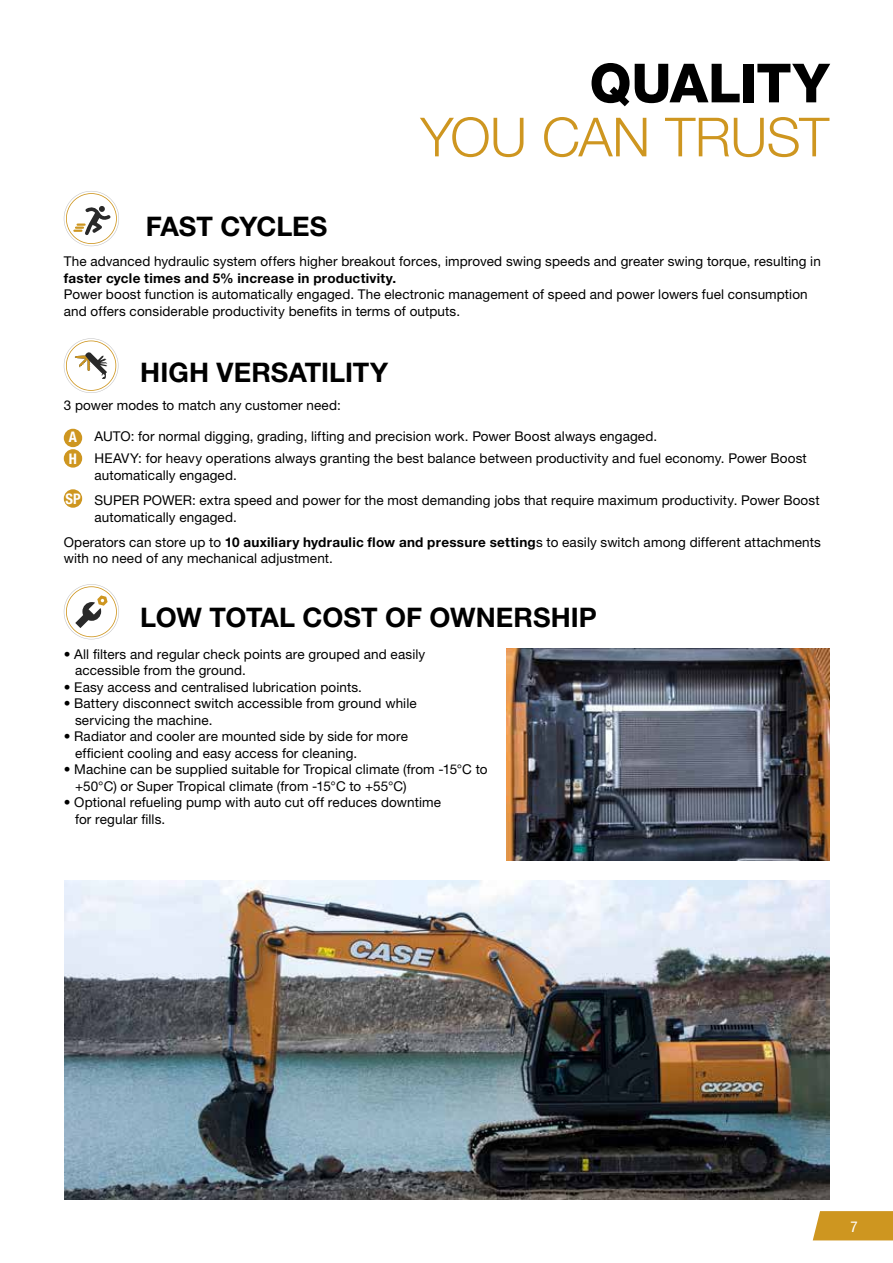
<style>
.page{position:relative;width:893px;height:1263px;background:#fff}
.page>*{position:absolute;margin:0;border:0;box-sizing:border-box;transform-origin:0 0}
.t1{font:300 54px "Helvetica Neue LT Pro";letter-spacing:-.01em;color:#ce9620}
.t2{font:800 54px "Helvetica Neue LT Pro";letter-spacing:-.01em;color:#000}
.t3{font:700 27px "Helvetica Neue LT Pro";color:#000}
.t4{font:condensed 15px "Helvetica Neue LT Std";color:#fff}
.t5{font:700 condensed 14.55px/21.5px "Helvetica Neue LT Std";color:#fff}
.t6{font:13.5px/16.5px "Helvetica Neue LT Pro";letter-spacing:.01em;color:#000}
.t7{font:700 13.5px "Helvetica Neue LT Pro";letter-spacing:.02em;color:#000}
.s1{font-weight:700}
</style>
<div class="page">
<svg style="left:813px;top:1211px;width:80px;height:29px;background:#d09a2a"></svg>
<svg style="left:64px;top:191px;width:55px;height:55px"></svg>
<svg style="left:64px;top:584px;width:55px;height:55px"></svg>
<div style="left:64px;top:429px;width:18px;height:18px;background:#ce9620;border-radius:50%"></div>
<div style="left:64px;top:449px;width:18px;height:19px;background:#ce9620;border-radius:50%"></div>
<div style="left:64px;top:489px;width:18px;height:19px;background:#ce9620;border-radius:50%"></div>
<svg style="left:64px;top:338px;width:54px;height:55px"></svg>
<img style="left:506px;top:649px;width:323px;height:212px">
<img style="left:65px;top:880px;width:764px;height:319px">
<h2 class="t3" style="left:146px;top:210px;width:183px">FAST CYCLES</h2>
<h1 class="t2" style="left:589px;top:51px;width:241px">QUALITY</h1>
<h1 class="t1" style="left:420px;top:104px;width:410px">YOU CAN TRUST</h1>
<p class="t6" style="left:64px;top:253px;width:759px">The advanced hydraulic system offers higher breakout forces, improved swing speeds and greater swing torque, resulting in</p>
<p class="t7" style="left:64px;top:270px;width:334px">faster cycle times and 5% increase in productivity.</p>
<p class="t6" style="left:64px;top:286px;width:745px">Power boost function is automatically engaged. The electronic management of speed and power lowers fuel consumption and offers considerable productivity benefits in terms of outputs.</p>
<h2 class="t3" style="left:140px;top:356px;width:249px">HIGH VERSATILITY</h2>
<p class="t6" style="left:64px;top:397px;width:278px">3 power modes to match any customer need:</p>
<p class="t5" style="left:69px;top:426px;width:10px">A<br>H</p>
<p class="t5" style="left:65px;top:488px;width:17px">SP</p>
<p class="t6" style="left:95px;top:424px;width:714px;line-height:22.5px">AUTO: for normal digging, grading, lifting and precision work. Power Boost always engaged.<br>HEAVY: for heavy operations always granting the best balance between productivity and fuel economy. Power Boost</p>
<p class="t6" style="left:95px;top:462px;width:727px;line-height:25.5px">automatically engaged.<br>SUPER POWER: extra speed and power for the most demanding jobs that require maximum productivity. Power Boost</p>
<p class="t6" style="left:95px;top:508px;width:144px">automatically engaged.</p>
<p class="t6" style="left:64px;top:534px;width:759px">Operators can store up to <span class="s1">10 auxiliary hydraulic flow and pressure setting</span>s to easily switch among different attachments with no need of any mechanical adjustment.</p>
<h2 class="t3" style="left:140px;top:600px;width:458px">LOW TOTAL COST OF OWNERSHIP</h2>
<p class="t6" style="left:75px;top:645px;width:352px;text-indent:-11px">• All filters and regular check points are grouped and easily accessible from the ground.</p>
<p class="t6" style="left:64px;top:678px;width:300px">• Easy access and centralised lubrication points.</p>
<p class="t6" style="left:75px;top:695px;width:343px;text-indent:-11px">• Battery disconnect switch accessible from ground while servicing the machine.</p>
<p class="t6" style="left:75px;top:728px;width:334px;text-indent:-11px">• Radiator and cooler are mounted side by side for more efficient cooling and easy access for cleaning.</p>
<p class="t6" style="left:75px;top:761px;width:414px;text-indent:-11px">• Machine can be supplied suitable for Tropical climate (from -15°C to +50°C) or Super Tropical climate (from -15°C to +55°C)</p>
<p class="t6" style="left:75px;top:794px;width:368px;text-indent:-11px">• Optional refueling pump with auto cut off reduces downtime for regular fills.</p>
<p class="t4" style="left:850px;top:1218px;width:9px">7</p>
</div>
